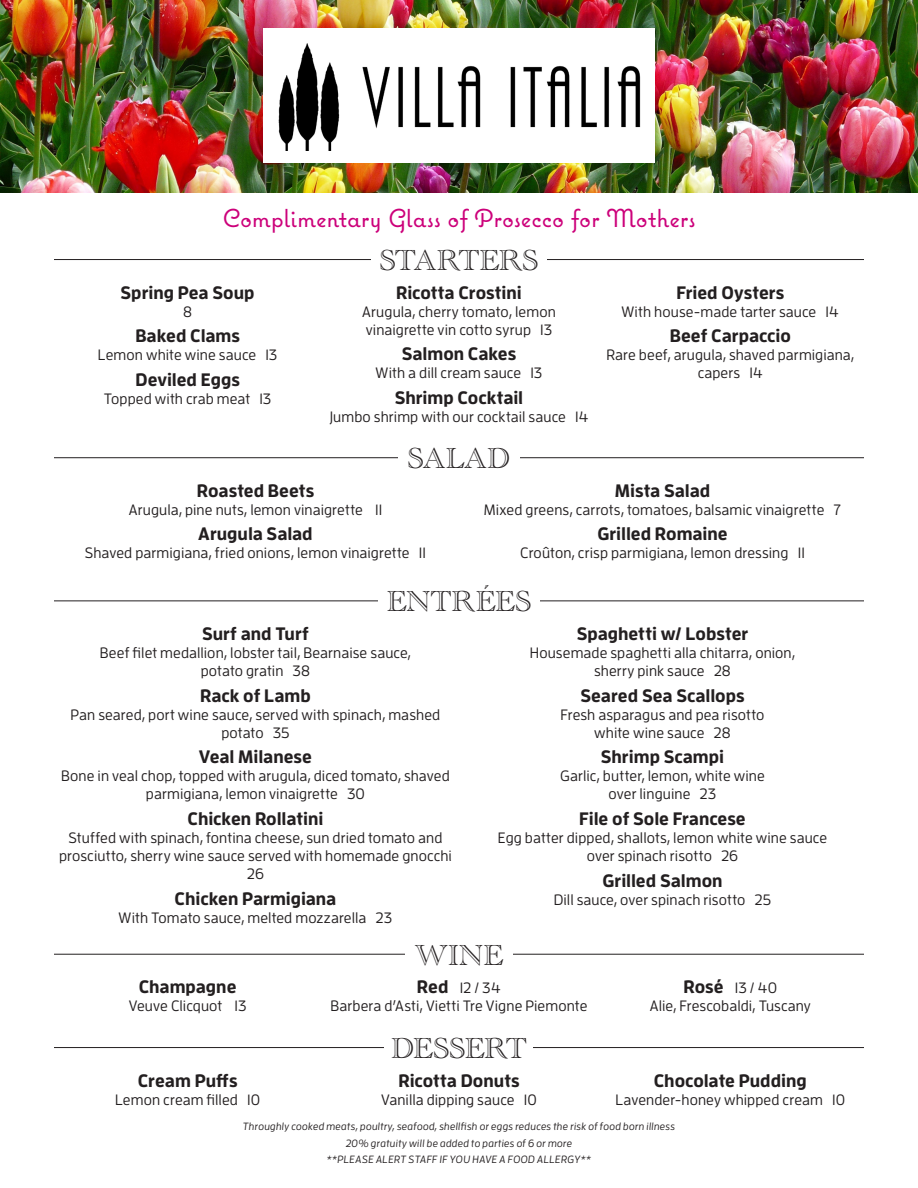
<style>
.page{position:relative;width:918px;height:1188px;background:#fff}
.page>*{position:absolute;margin:0;border:0;box-sizing:border-box;transform-origin:0 0}
.t1{font:30px "Academy Engraved Plain";letter-spacing:.005em;color:#231f20}
.t2{font:30px "Academy Engraved Plain";letter-spacing:-.015em;color:#231f20}
.t3{font:25.5px "Coquette";color:#cc017a}
.t4{font:700 18px "Enzo OT";color:#231f20}
.t5{font:500 15px/18px "Enzo OT";letter-spacing:.005em;color:#231f20;text-align:center}
.t6{font:italic 500 10.5px "Enzo OT";letter-spacing:.02em;color:#231f20}
.s1{font-weight:700;font-size:18px}
</style>
<div class="page">
<img style="left:0;top:0;width:918px;height:192px">
<div style="left:263px;top:28px;width:392px;height:135px;background:#fff"></div>
<img style="left:362px;top:66px;width:279px;height:63px">
<img style="left:278px;top:43px;width:62px;height:108px">
<hr style="left:54px;top:259px;width:810px;height:1px;background:#231f20">
<div style="left:371px;top:249px;width:176px;height:21px;background:#fff"></div>
<hr style="left:54px;top:457px;width:810px;height:1px;background:#231f20">
<div style="left:398px;top:447px;width:122px;height:21px;background:#fff"></div>
<hr style="left:54px;top:600px;width:810px;height:1px;background:#231f20">
<div style="left:378px;top:590px;width:162px;height:21px;background:#fff"></div>
<hr style="left:54px;top:954px;width:810px;height:1px;background:#231f20">
<div style="left:405px;top:944px;width:108px;height:21px;background:#fff"></div>
<hr style="left:54px;top:1047px;width:810px;height:1px;background:#231f20">
<div style="left:385px;top:1037px;width:148px;height:21px;background:#fff"></div>
<p class="t3" style="left:223px;top:202px;width:474px">Complimentary Glass of Prosecco for Mothers</p>
<p class="t4" style="left:121px;top:281px;width:135px">Spring Pea Soup</p>
<p class="t5" style="left:183px;top:302px;width:10px">8</p>
<p class="t4" style="left:135px;top:325px;width:106px">Baked Clams</p>
<p class="t5" style="left:98px;top:346px;width:181px">Lemon white wine sauce 13</p>
<p class="t4" style="left:135px;top:368px;width:106px">Deviled Eggs</p>
<p class="t5" style="left:104px;top:389px;width:169px">Topped with crab meat 13</p>
<p class="t1" style="left:380px;top:242px;width:160px">STARTERS</p>
<p class="t4" style="left:396px;top:281px;width:127px">Ricotta Crostini</p>
<p class="t5" style="left:362px;top:302px;width:195px;text-align:left">Arugula, cherry tomato, lemon vinaigrette vin cotto syrup 13</p>
<p class="t4" style="left:402px;top:343px;width:116px">Salmon Cakes</p>
<p class="t5" style="left:376px;top:364px;width:168px">With a dill cream sauce 13</p>
<p class="t4" style="left:395px;top:386px;width:130px">Shrimp Cocktail</p>
<p class="t5" style="left:329px;top:407px;width:261px">Jumbo shrimp with our cocktail sauce 14</p>
<p class="t1" style="left:408px;top:440px;width:104px">SALAD</p>
<p class="t4" style="left:676px;top:281px;width:110px">Fried Oysters</p>
<p class="t5" style="left:622px;top:302px;width:219px">With house-made tarter sauce 14</p>
<p class="t4" style="left:670px;top:325px;width:123px">Beef Carpaccio</p>
<p class="t5" style="left:606px;top:346px;width:249px">Rare beef, arugula, shaved parmigiana, capers 14</p>
<p class="t4" style="left:197px;top:479px;width:119px">Roasted Beets</p>
<p class="t5" style="left:129px;top:500px;width:255px">Arugula, pine nuts, lemon vinaigrette 11</p>
<p class="t4" style="left:198px;top:523px;width:116px">Arugula Salad</p>
<p class="t5" style="left:85px;top:544px;width:343px">Shaved parmigiana, fried onions, lemon vinaigrette 11</p>
<p class="t4" style="left:615px;top:479px;width:97px">Mista Salad</p>
<p class="t5" style="left:484px;top:500px;width:359px">Mixed greens, carrots, tomatoes, balsamic vinaigrette 7</p>
<p class="t4" style="left:597px;top:523px;width:132px">Grilled Romaine</p>
<p class="t5" style="left:520px;top:544px;width:286px">Croûton, crisp parmigiana, lemon dressing 11</p>
<p class="t1" style="left:387px;top:584px;width:146px">ENTRÉES</p>
<p class="t4" style="left:202px;top:622px;width:108px">Surf and Turf</p>
<p class="t5" style="left:100px;top:643px;width:312px">Beef filet medallion, lobster tail, Bearnaise sauce, potato gratin 38</p>
<p class="t4" style="left:200px;top:684px;width:112px">Rack of Lamb</p>
<p class="t5" style="left:71px;top:705px;width:371px">Pan seared, port wine sauce, served with spinach, mashed potato 35</p>
<p class="t4" style="left:199px;top:746px;width:115px">Veal Milanese</p>
<p class="t5" style="left:61px;top:767px;width:390px">Bone in veal chop, topped with arugula, diced tomato, shaved parmigiana, lemon vinaigrette 30</p>
<p class="t4" style="left:188px;top:807px;width:137px">Chicken Rollatini</p>
<p class="t5" style="left:59px;top:828px;width:394px">Stuffed with spinach, fontina cheese, sun dried tomato and prosciutto, sherry wine sauce served with homemade gnocchi<br>26</p>
<p class="t4" style="left:175px;top:887px;width:163px">Chicken Parmigiana</p>
<p class="t5" style="left:119px;top:908px;width:275px">With Tomato sauce, melted mozzarella 23</p>
<p class="t4" style="left:577px;top:622px;width:173px">Spaghetti w/ Lobster</p>
<p class="t5" style="left:530px;top:643px;width:267px">Housemade spaghetti alla chitarra, onion, sherry pink sauce 28</p>
<p class="t4" style="left:580px;top:684px;width:166px">Seared Sea Scallops</p>
<p class="t5" style="left:561px;top:705px;width:205px">Fresh asparagus and pea risotto white wine sauce 28</p>
<p class="t4" style="left:601px;top:746px;width:125px">Shrimp Scampi</p>
<p class="t5" style="left:560px;top:767px;width:206px">Garlic, butter, lemon, white wine over linguine 23</p>
<p class="t4" style="left:579px;top:807px;width:168px">File of Sole Francese</p>
<p class="t5" style="left:498px;top:828px;width:331px">Egg batter dipped, shallots, lemon white wine sauce over spinach risotto 26</p>
<p class="t4" style="left:602px;top:869px;width:122px">Grilled Salmon</p>
<p class="t5" style="left:554px;top:890px;width:219px">Dill sauce, over spinach risotto 25</p>
<p class="t4" style="left:139px;top:976px;width:99px">Champagne</p>
<p class="t5" style="left:129px;top:997px;width:119px">Veuve Clicquot 13</p>
<p class="t4" style="left:138px;top:1069px;width:101px">Cream Puffs</p>
<p class="t5" style="left:115px;top:1090px;width:147px">Lemon cream filled 10</p>
<p class="t1" style="left:415px;top:937px;width:90px">WINE</p>
<p class="t5" style="left:331px;top:979px;width:258px"><span class="s1">Red</span> 12 / 34<br>Barbera d’Asti, Vietti Tre Vigne Piemonte</p>
<p class="t5" style="left:650px;top:979px;width:163px"><span class="s1">Rosé</span> 13 / 40<br>Alie, Frescobaldi, Tuscany</p>
<p class="t2" style="left:391px;top:1030px;width:137px">DESSERT</p>
<p class="t4" style="left:398px;top:1069px;width:123px">Ricotta Donuts</p>
<p class="t5" style="left:381px;top:1090px;width:157px">Vanilla dipping sauce 10</p>
<p class="t4" style="left:654px;top:1069px;width:154px">Chocolate Pudding</p>
<p class="t5" style="left:616px;top:1090px;width:231px">Lavender-honey whipped cream 10</p>
<p class="t6" style="left:243px;top:1120px;width:434px">Throughly cooked meats, poultry, seafood, shellfish or eggs reduces the risk of food born illness</p>
<p class="t6" style="left:346px;top:1137px;width:228px">20% gratuity will be added to parties of 6 or more</p>
<p class="t6" style="left:327px;top:1154px;width:266px">**PLEASE ALERT STAFF IF YOU HAVE A FOOD ALLERGY**</p>
</div>
